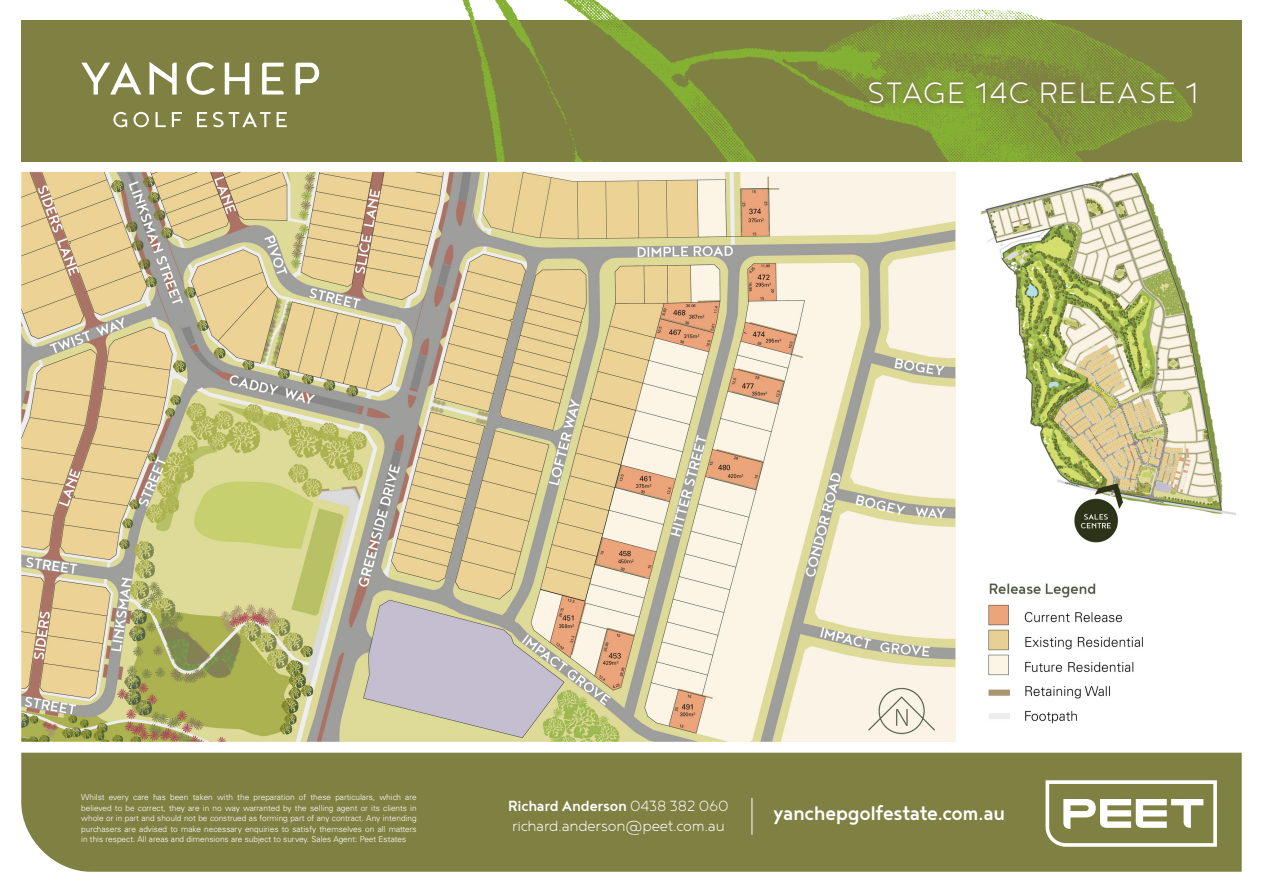
<style>
.page{position:relative;width:1263px;height:893px;background:#fff}
.page>*{position:absolute;margin:0;border:0;box-sizing:border-box;transform-origin:0 0}
.t1{font:300 36px "Noyh Geometric";letter-spacing:.025em;color:#fff}
.t2{font:500 24px "Noyh Geometric";letter-spacing:-.02em;color:#fff}
.t3{font:300 18px "Noyh Geometric";letter-spacing:-.015em;color:#fff}
.t4{font:500 18px "Noyh Geometric";letter-spacing:-.015em;color:#fff}
.Yanchep_body_copy{font:300 8.25px/10.5px "Univers LT Std";color:#fff;text-align:justify}
.s1{font-weight:300}
</style>
<div class="page">
<img style="left:21px;top:171px;width:1215px;height:571px">
<div style="left:21px;top:20px;width:1221px;height:142px;background:#7f8142"></div>
<svg style="left:81px;top:62px;width:60px;height:33px"></svg>
<svg style="left:149px;top:62px;width:28px;height:33px"></svg>
<svg style="left:187px;top:62px;width:28px;height:33px"></svg>
<svg style="left:225px;top:63px;width:24px;height:32px"></svg>
<svg style="left:262px;top:63px;width:22px;height:32px"></svg>
<svg style="left:296px;top:63px;width:23px;height:32px"></svg>
<svg style="left:113px;top:112px;width:174px;height:15px"></svg>
<img style="left:462px;top:0;width:781px;height:162px">
<svg style="left:863px;top:77px;width:339px;height:33px"></svg>
<div style="left:21px;top:753px;width:1221px;height:119px;background:#7f8142"></div>
<svg style="left:1044px;top:778px;width:175px;height:70px"></svg>
<hr style="left:751px;top:798px;width:1px;height:37px;background:#fff">
<p class="t1" style="left:867px;top:74px;width:333px">STAGE 14C RELEASE 1</p>
<p class="Yanchep_body_copy" style="left:81px;top:792px;width:337px">Whilst every care has been taken with the preparation of these particulars, which are believed to be correct, they are in no way warranted by the selling agent or its clients in whole or in part and should not be construed as forming part of any contract. Any intending purchasers are advised to make necessary enquiries to satisfy themselves on all matters in this respect. All areas and dimensions are subject to survey. Sales Agent: Peet Estates</p>
<p class="t2" style="left:773px;top:800px;width:234px">yanchepgolfestate.com.au</p>
<p class="t4" style="left:508px;top:796px;width:222px">Richard Anderson <span class="s1">0438 382 060</span></p>
<p class="t3" style="left:512px;top:816px;width:214px">richard.anderson@peet.com.au</p>
</div>
